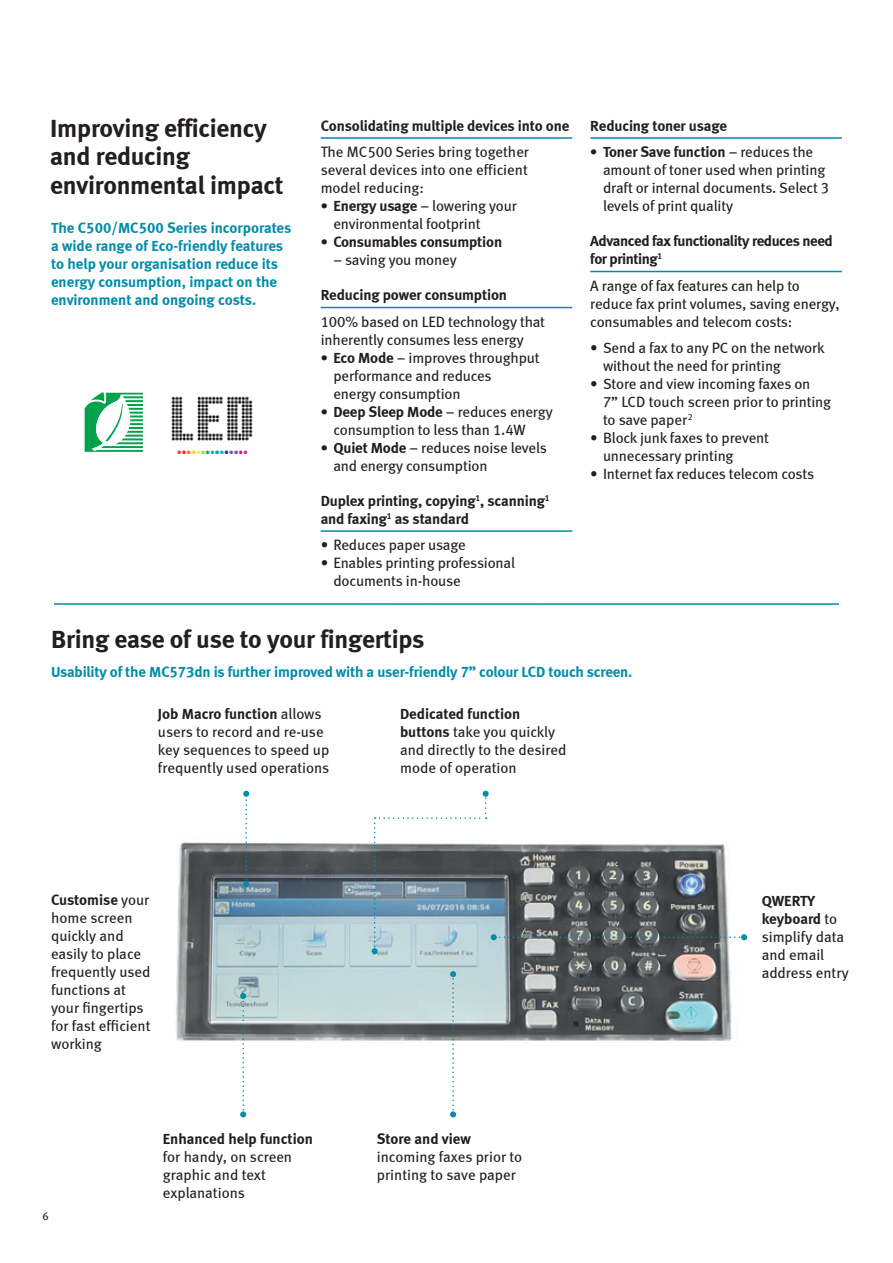
<style>
.page{position:relative;width:893px;height:1263px;background:#fff}
.page>*{position:absolute;margin:0;border:0;box-sizing:border-box;transform-origin:0 0}
.t1{font:25.5px/28.5px "Meta Bold LF";letter-spacing:-.01em;color:#231f20}
.t2{font:15px/18px "Meta Book LF";letter-spacing:-.01em;color:#231f20}
.t3{font:15px/18px "Meta Bold LF";letter-spacing:-.01em;color:#231f20}
.t4{font:15px/18px "Meta Bold LF";letter-spacing:-.005em;color:#008da8}
.t5{font:15px/18px "Meta Bold LF";letter-spacing:-.03em;color:#231f20}
.t6{font:11.25px "Meta Book LF";color:#231f20}
.s1{font-family:"Meta Bold LF"}
.s2{font-family:"Meta Book LF"}
</style>
<div class="page">
<hr style="left:54px;top:603px;width:785px;height:2px;background:#008da8">
<img style="left:171px;top:396px;width:82px;height:57px">
<svg style="left:85px;top:392px;width:58px;height:60px"></svg>
<hr style="left:321px;top:137px;width:251px;height:2px;background:#008da8">
<hr style="left:321px;top:307px;width:251px;height:1px;background:#008da8">
<hr style="left:321px;top:530px;width:251px;height:2px;background:#008da8">
<hr style="left:590px;top:137px;width:252px;height:2px;background:#008da8">
<hr style="left:590px;top:271px;width:252px;height:1px;background:#008da8">
<img style="left:175px;top:842px;width:573px;height:199px">
<svg style="left:243px;top:791px;width:6px;height:96px"></svg>
<svg style="left:240px;top:993px;width:6px;height:124px"></svg>
<svg style="left:450px;top:971px;width:6px;height:146px"></svg>
<svg style="left:372px;top:791px;width:375px;height:163px"></svg>
<h1 class="t1" style="left:50px;top:113px;width:235px">Improving efficiency and reducing environmental impact</h1>
<p class="t4" style="left:51px;top:219px;width:242px">The C500/MC500 Series incorporates a wide range of Eco-friendly features to help your organisation reduce its energy consumption, impact on the environment and ongoing costs.</p>
<p class="t3" style="left:321px;top:116px;width:250px">Consolidating multiple devices into one</p>
<p class="t2" style="left:321px;top:143px;width:210px;text-align:justify">The MC500 Series bring together several devices into one efficient model reducing:</p>
<p class="t2" style="left:333px;top:197px;width:185px;text-indent:-13px"><span class="s1">• Energy usage</span> – lowering your environmental footprint</p>
<p class="t3" style="left:321px;top:233px;width:183px">• Consumables consumption</p>
<p class="t2" style="left:333px;top:251px;width:125px">– saving you money</p>
<p class="t3" style="left:321px;top:286px;width:188px">Reducing power consumption</p>
<p class="t2" style="left:321px;top:312px;width:226px">100% based on LED technology that inherently consumes less energy</p>
<p class="t2" style="left:333px;top:348px;width:208px;text-indent:-13px"><span class="s1">• Eco Mode</span> – improves throughput performance and reduces<br>energy consumption</p>
<p class="t3" style="left:321px;top:402px;width:234px">• Deep Sleep Mode <span class="s2">– reduces energy</span></p>
<p class="t2" style="left:333px;top:420px;width:194px">consumption to less than 1.4W</p>
<p class="t2" style="left:333px;top:438px;width:215px;text-indent:-13px"><span class="s1">• Quiet Mode</span> – reduces noise levels and energy consumption</p>
<p class="t3" style="left:321px;top:491px;width:231px">Duplex printing, copying<sup>1</sup>, scanning<sup>1 </sup>and faxing<sup>1</sup> as standard</p>
<p class="t2" style="left:321px;top:536px;width:147px">• Reduces paper usage</p>
<p class="t2" style="left:333px;top:554px;width:183px;text-indent:-13px">• Enables printing professional documents in-house</p>
<h1 class="t1" style="left:51px;top:625px;width:375px">Bring ease of use to your fingertips</h1>
<p class="t3" style="left:590px;top:116px;width:138px">Reducing toner usage</p>
<p class="t3" style="left:590px;top:143px;width:224px">• Toner Save function <span class="s2">– reduces the</span></p>
<p class="t2" style="left:603px;top:161px;width:228px">amount of toner used when printing draft or internal documents. Select 3 levels of print quality</p>
<p class="t5" style="left:590px;top:232px;width:244px">Advanced fax functionality reduces need for printing<sup>1</sup></p>
<p class="t2" style="left:590px;top:276px;width:251px">A range of fax features can help to reduce fax print volumes, saving energy, consumables and telecom costs:</p>
<p class="t2" style="left:603px;top:339px;width:223px;text-indent:-13px">• Send a fax to any PC on the network without the need for printing</p>
<p class="t2" style="left:603px;top:375px;width:229px;text-indent:-13px">• Store and view incoming faxes on<br>7” LCD touch screen prior to printing to save paper<sup>2</sup></p>
<p class="t2" style="left:603px;top:429px;width:167px;text-indent:-13px">• Block junk faxes to prevent unnecessary printing</p>
<p class="t2" style="left:590px;top:465px;width:225px">• Internet fax reduces telecom costs</p>
<p class="t4" style="left:51px;top:662px;width:583px">Usability of the MC573dn is further improved with a user-friendly 7” colour LCD touch screen.</p>
<p class="t3" style="left:158px;top:705px;width:165px">Job Macro function <span class="s2">allows</span></p>
<p class="t2" style="left:158px;top:723px;width:173px">users to record and re-use key sequences to speed up frequently used operations</p>
<p class="t3" style="left:51px;top:891px;width:100px">Customise <span class="s2">your</span></p>
<p class="t2" style="left:51px;top:909px;width:101px">home screen quickly and easily to place frequently used functions at your fingertips for fast efficient working</p>
<p class="t6" style="left:43px;top:1210px;width:8px">6</p>
<p class="t3" style="left:163px;top:1130px;width:152px">Enhanced help function</p>
<p class="t2" style="left:163px;top:1148px;width:131px">for handy, on screen graphic and text explanations</p>
<p class="t3" style="left:400px;top:705px;width:122px">Dedicated function</p>
<p class="t2" style="left:400px;top:723px;width:168px"><span class="s1">buttons</span> take you quickly and directly to the desired mode of operation</p>
<p class="t3" style="left:377px;top:1130px;width:96px">Store and view</p>
<p class="t2" style="left:377px;top:1148px;width:147px">incoming faxes prior to printing to save paper</p>
<p class="t3" style="left:762px;top:892px;width:77px">QWERTY keyboard <span class="s2">to</span></p>
<p class="t2" style="left:762px;top:928px;width:88px">simplify data and email address entry</p>
</div>
